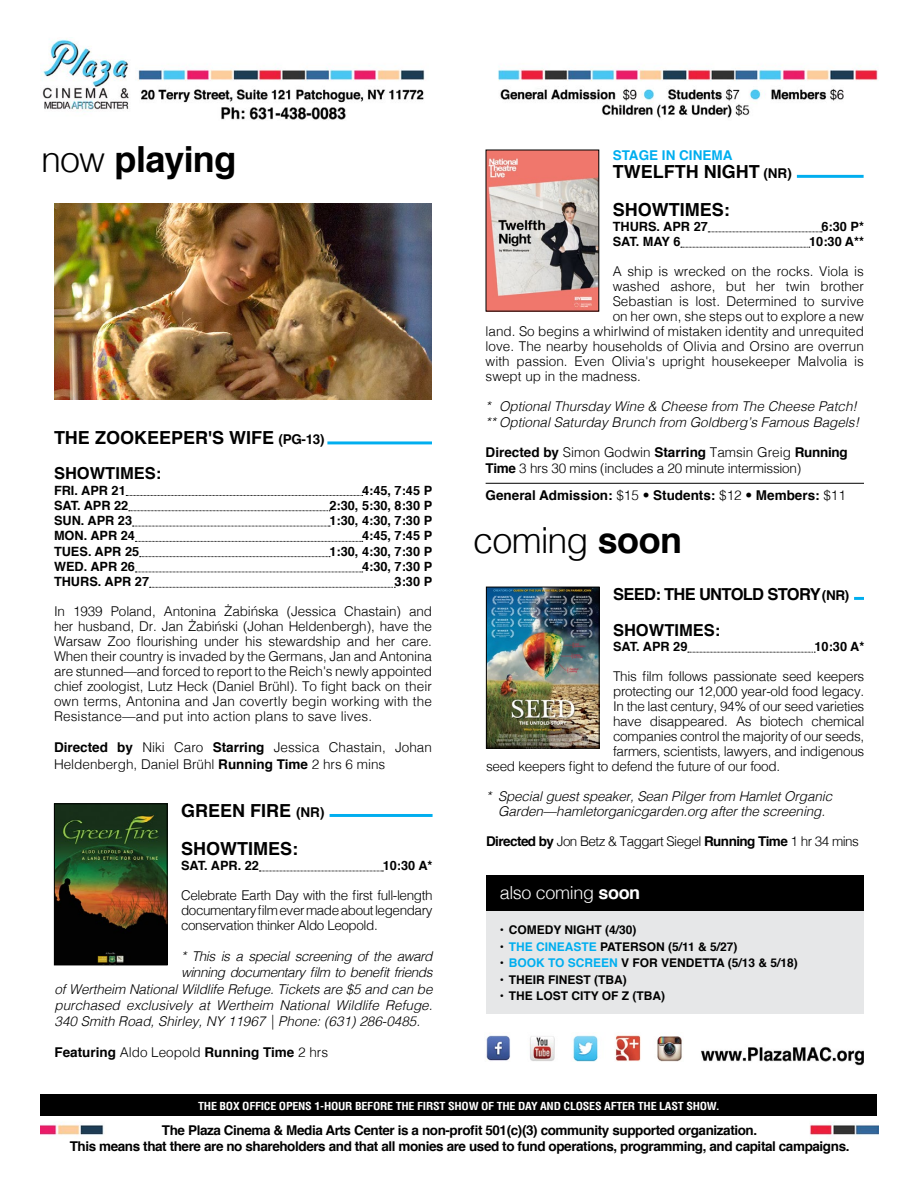
<style>
.page{position:relative;width:918px;height:1188px;background:#fff}
.page>*{position:absolute;margin:0;border:0;box-sizing:border-box;transform-origin:0 0}
.t1{font:700 36px "Helvetica";letter-spacing:-.02em;color:#000}
.t2{font:300 36px "Helvetica";letter-spacing:-.03em;color:#000}
.t3{font:700 18px/37.8px "Helvetica";color:#000}
.t4{font:300 18px "Helvetica";letter-spacing:-.02em;color:#fff}
.t5{font:700 16.5px/36px "Helvetica";letter-spacing:-.04em;color:#000}
.t6{font:700 16.5px "Helvetica";color:#000}
.t7{font:300 13.5px/15px "Helvetica";color:#000;text-align:justify}
.t8{font:300 13.5px/16.2px "Helvetica";letter-spacing:-.02em;color:#000}
.t9{font:italic 300 13.5px/15px "Helvetica";letter-spacing:-.01em;color:#000;text-align:center}
.t10{font:700 13.5px/16.2px "Helvetica";letter-spacing:-.03em;color:#000;text-align:center}
.t11{font:700 13.5px "Helvetica";color:#000}
.t12{font:italic 300 13.5px "Helvetica";letter-spacing:-.03em;color:#000}
.t13{font:300 13.5px "Helvetica";letter-spacing:-.04em;color:#000}
.t14{font:700 13.5px "Helvetica";color:#00aeef}
.t15{font:700 12.75px "Helvetica";color:#000}
.t16{font:700 12px "Helvetica";color:#000}
.t17{font:700 condensed 10.8px "Helvetica";letter-spacing:-.02em;color:#fff;scale:1.11 1}
.s1{font-weight:300}
.s2{font-size:13.5px}
.s3{font-weight:700}
.s4{color:#00aeef}
</style>
<div class="page">
<img style="left:42px;top:38px;width:836px;height:82px">
<img style="left:40px;top:1122px;width:839px;height:14px">
<div style="left:121px;top:1107px;width:688px;height:52px;background:#fff"></div>
<hr style="left:327px;top:441px;width:105px;height:3px;background:#00aeef">
<svg style="left:126px;top:495px;width:237px;height:1px"></svg>
<svg style="left:129px;top:510px;width:201px;height:1px"></svg>
<svg style="left:132px;top:526px;width:198px;height:1px"></svg>
<svg style="left:135px;top:541px;width:228px;height:1px"></svg>
<svg style="left:140px;top:556px;width:190px;height:1px"></svg>
<svg style="left:135px;top:572px;width:228px;height:1px"></svg>
<svg style="left:149px;top:587px;width:246px;height:1px"></svg>
<hr style="left:330px;top:814px;width:103px;height:3px;background:#00aeef">
<svg style="left:259px;top:871px;width:124px;height:1px"></svg>
<div style="left:40px;top:1095px;width:838px;height:21px;background:#000"></div>
<img style="left:54px;top:204px;width:378px;height:195px">
<img style="left:701px;top:1046px;width:163px;height:19px">
<img style="left:486px;top:1035px;width:196px;height:27px">
<img style="left:56px;top:805px;width:110px;height:158px">
<div style="left:54px;top:803px;width:114px;height:162px;border:1px solid #000"></div>
<div style="left:486px;top:875px;width:378px;height:36px;background:#000"></div>
<div style="left:486px;top:911px;width:378px;height:103px;background:#e6e7e8"></div>
<svg style="left:854px;top:597px;width:10px;height:3px"></svg>
<svg style="left:688px;top:652px;width:127px;height:1px"></svg>
<img style="left:488px;top:589px;width:110px;height:158px">
<div style="left:486px;top:587px;width:114px;height:162px;border:1px solid #000"></div>
<hr style="left:797px;top:175px;width:67px;height:3px;background:#00aeef">
<svg style="left:708px;top:232px;width:114px;height:1px"></svg>
<svg style="left:681px;top:247px;width:129px;height:1px"></svg>
<hr style="left:486px;top:483px;width:378px;height:1px;background:#000">
<img style="left:488px;top:152px;width:109px;height:158px">
<h1 class="t1" style="left:41px;top:130px;width:197px"><span class="s1">now</span> playing</h1>
<h2 class="t3" style="left:54px;top:419px;width:272px">THE ZOOKEEPER'S WIFE <span class="s2">(PG-13)</span></h2>
<p class="t6" style="left:54px;top:460px;width:109px">SHOWTIMES:</p>
<p class="t15" style="left:54px;top:480px;width:73px">FRI. APR 21</p>
<p class="t15" style="left:362px;top:480px;width:72px">4:45, 7:45 P</p>
<p class="t15" style="left:54px;top:495px;width:76px">SAT. APR 22</p>
<p class="t15" style="left:329px;top:495px;width:104px">2:30, 5:30, 8:30 P</p>
<p class="t15" style="left:54px;top:510px;width:80px">SUN. APR 23</p>
<p class="t15" style="left:329px;top:510px;width:104px">1:30, 4:30, 7:30 P</p>
<p class="t15" style="left:54px;top:526px;width:83px">MON. APR 24</p>
<p class="t15" style="left:362px;top:526px;width:72px">4:45, 7:45 P</p>
<p class="t15" style="left:54px;top:541px;width:87px">TUES. APR 25</p>
<p class="t15" style="left:329px;top:541px;width:104px">1:30, 4:30, 7:30 P</p>
<p class="t15" style="left:54px;top:556px;width:83px">WED. APR 26</p>
<p class="t15" style="left:362px;top:556px;width:72px">4:30, 7:30 P</p>
<p class="t15" style="left:54px;top:572px;width:97px">THURS. APR 27</p>
<p class="t15" style="left:395px;top:572px;width:39px">3:30 P</p>
<p class="t7" style="left:54px;top:603px;width:380px">In 1939 Poland, Antonina Żabińska (Jessica Chastain) and her husband, Dr. Jan Żabiński (Johan Heldenbergh), have the Warsaw Zoo flourishing under his stewardship and her care.<br>When their country is invaded by the Germans, Jan and Antonina are stunned—and forced to report to the Reich's newly appointed chief zoologist, Lutz Heck (Daniel Brühl). To fight back on their own terms, Antonina and Jan covertly begin working with the Resistance—and put into action plans to save lives.</p>
<p class="t7" style="left:54px;top:739px;width:380px;line-height:16.2px"><span class="s3">Directed by</span> Niki Caro <span class="s3">Starring</span> Jessica Chastain, Johan<br>Heldenbergh, Daniel Brühl <span class="s3">Running Time</span> 2 hrs 6 mins</p>
<h2 class="t3" style="left:181px;top:792px;width:145px">GREEN FIRE <span class="s2">(NR)<br></span>SHOWTIMES:</h2>
<p class="t15" style="left:181px;top:855px;width:79px">SAT. APR. 22</p>
<p class="t15" style="left:383px;top:855px;width:51px">10:30 A*</p>
<p class="t7" style="left:181px;top:887px;width:253px">Celebrate Earth Day with the first full-length documentary film ever made about legendary conservation thinker Aldo Leopold.</p>
<p class="t12" style="left:181px;top:945px;width:253px">* This is a special screening of the award</p>
<p class="t12" style="left:181px;top:961px;width:253px">winning documentary film to benefit friends</p>
<p class="t9" style="left:55px;top:981px;width:380px">of Wertheim National Wildlife Refuge. Tickets are $5 and can be</p>
<p class="t9" style="left:55px;top:997px;width:379px">purchased exclusively at Wertheim National Wildlife Refuge.</p>
<p class="t9" style="left:55px;top:1013px;width:367px">340 Smith Road, Shirley, NY 11967 | Phone: (631) 286-0485.</p>
<p class="t11" style="left:55px;top:1042px;width:275px">Featuring <span class="s1">Aldo Leopold</span> Running Time <span class="s1">2 hrs</span></p>
<p class="t14" style="left:613px;top:144px;width:121px">STAGE IN CINEMA</p>
<h2 class="t3" style="left:613px;top:153px;width:181px">TWELFTH NIGHT <span class="s2">(NR)<br></span>SHOWTIMES:</h2>
<p class="t15" style="left:613px;top:216px;width:97px">THURS. APR 27</p>
<p class="t15" style="left:821px;top:216px;width:44px">6:30 P*</p>
<p class="t15" style="left:613px;top:231px;width:69px">SAT. MAY 6</p>
<p class="t15" style="left:809px;top:231px;width:56px">10:30 A**</p>
<p class="t7" style="left:613px;top:263px;width:253px">A ship is wrecked on the rocks. Viola is</p>
<p class="t7" style="left:613px;top:278px;width:253px">washed ashore, but her twin brother</p>
<p class="t7" style="left:613px;top:293px;width:253px">Sebastian is lost. Determined to survive</p>
<p class="t7" style="left:613px;top:308px;width:253px">on her own, she steps out to explore a new</p>
<p class="t7" style="left:486px;top:323px;width:380px">land. So begins a whirlwind of mistaken identity and unrequited</p>
<p class="t7" style="left:486px;top:338px;width:380px">love. The nearby households of Olivia and Orsino are overrun</p>
<p class="t7" style="left:486px;top:353px;width:380px">with passion. Even Olivia's upright housekeeper Malvolia is</p>
<p class="t7" style="left:486px;top:368px;width:157px">swept up in the madness.</p>
<p class="t9" style="left:486px;top:397px;width:375px;line-height:16.2px;text-align:left">* Optional Thursday Wine &amp; Cheese from The Cheese Patch! ** Optional Saturday Brunch from Goldberg’s Famous Bagels!</p>
<p class="t8" style="left:486px;top:443px;width:364px"><span class="s3">Directed by</span> Simon Godwin <span class="s3">Starring</span> Tamsin Greig <span class="s3">Running<br>Time</span> 3 hrs 30 mins (includes a 20 minute intermission)</p>
<p class="t11" style="left:486px;top:484px;width:362px">General Admission: <span class="s1">$15 •</span> Students: <span class="s1">$12 •</span> Members: <span class="s1">$11</span></p>
<h1 class="t2" style="left:473px;top:509px;width:211px">coming <span class="s3">soon</span></h1>
<p class="t5" style="left:613px;top:576px;width:238px">SEED: THE UNTOLD STORY <span class="s2">(NR)<br></span>SHOWTIMES:</p>
<p class="t15" style="left:613px;top:636px;width:76px">SAT. APR 29</p>
<p class="t15" style="left:815px;top:636px;width:51px">10:30 A*</p>
<p class="t8" style="left:613px;top:667px;width:253px">This film follows passionate seed keepers</p>
<p class="t8" style="left:613px;top:682px;width:253px">protecting our 12,000 year-old food legacy.</p>
<p class="t8" style="left:613px;top:697px;width:253px">In the last century, 94% of our seed varieties</p>
<p class="t8" style="left:613px;top:712px;width:253px">have disappeared. As biotech chemical</p>
<p class="t8" style="left:613px;top:727px;width:253px">companies control the majority of our seeds,</p>
<p class="t8" style="left:613px;top:742px;width:253px">farmers, scientists, lawyers, and indigenous</p>
<p class="t8" style="left:486px;top:757px;width:296px">seed keepers fight to defend the future of our food.</p>
<p class="t9" style="left:486px;top:788px;width:348px">* Special guest speaker, Sean Pilger from Hamlet Organic<br>Garden—hamletorganicgarden.org after the screening.</p>
<p class="t13" style="left:486px;top:830px;width:374px"><span class="s3">Directed by</span> Jon Betz &amp; Taggart Siegel <span class="s3">Running Time</span> 1 hr 34 mins</p>
<h2 class="t4" style="left:500px;top:877px;width:142px">also coming <span class="s3">soon</span></h2>
<p class="t16" style="left:500px;top:920px;width:138px">• COMEDY NIGHT (4/30)</p>
<p class="t16" style="left:500px;top:937px;width:239px">• <span class="s4">THE CINEASTE</span> PATERSON (5/11 &amp; 5/27)</p>
<p class="t16" style="left:500px;top:953px;width:300px">• <span class="s4">BOOK TO SCREEN</span> V FOR VENDETTA (5/13 &amp; 5/18)</p>
<p class="t16" style="left:500px;top:970px;width:128px">• THEIR FINEST (TBA)</p>
<p class="t16" style="left:500px;top:986px;width:167px">• THE LOST CITY OF Z (TBA)</p>
<p class="t17" style="left:198px;top:1099px;width:471px">THE BOX OFFICE OPENS 1-HOUR BEFORE THE FIRST SHOW OF THE DAY AND CLOSES AFTER THE LAST SHOW.</p>
<p class="t10" style="left:70px;top:1122px;width:781px">The Plaza Cinema &amp; Media Arts Center is a non-profit 501(c)(3) community supported organization.<br>This means that there are no shareholders and that all monies are used to fund operations, programming, and capital campaigns.</p>
</div>
